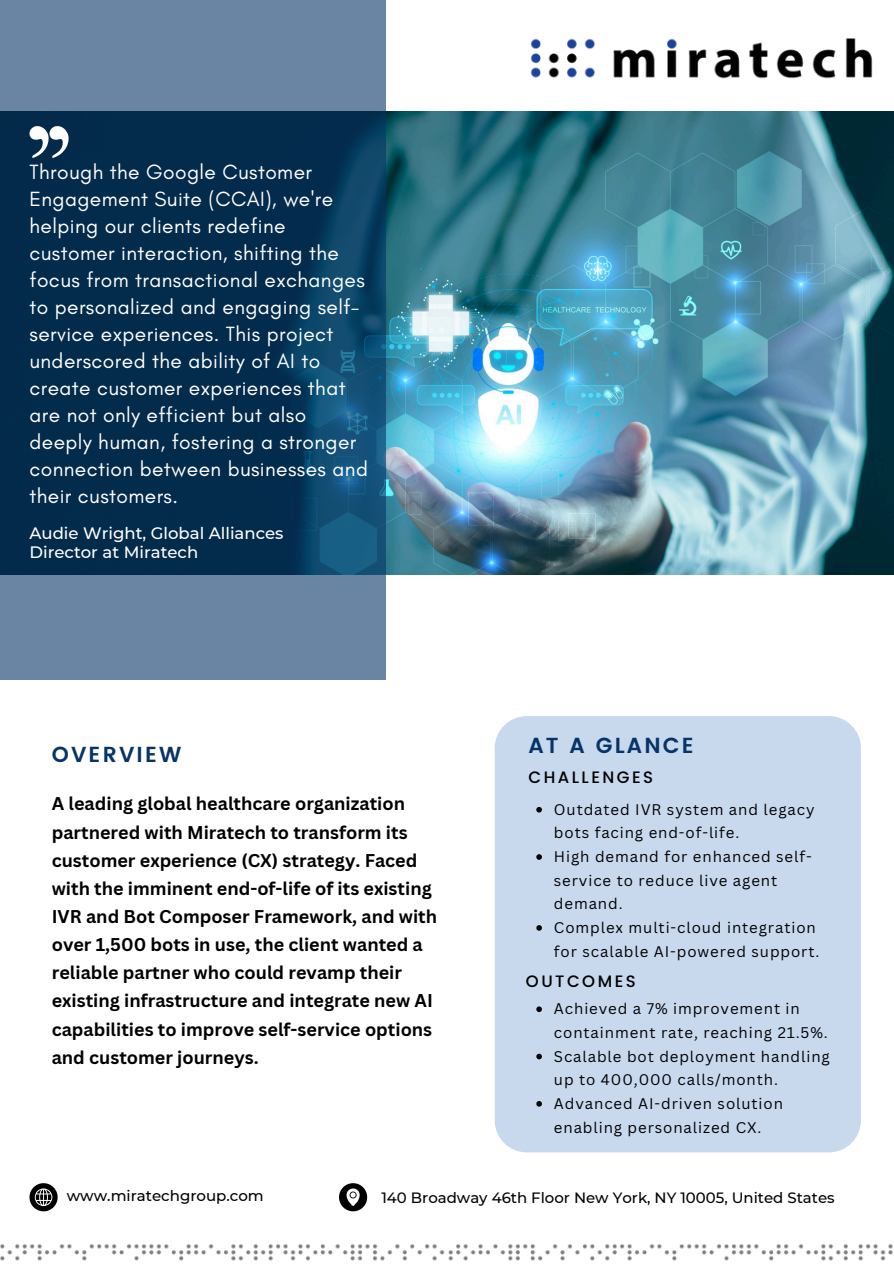
<style>
.page{position:relative;width:894px;height:1264px;background:#fff}
.page>*{position:absolute;margin:0;border:0;box-sizing:border-box;transform-origin:0 0}
.t1{font:600 21.75px "Poppins";letter-spacing:.1em;color:#063467}
.t2{font:21px/27px "Glacial Indifference";letter-spacing:.02em;color:#fff}
.t3{font:700 18px/28px "Canva Sans";color:#000}
.t4{font:500 16.5px/19.2px "Montserrat";color:#fff}
.t5{font:500 16.5px "Poppins";letter-spacing:.15em;color:#000}
.t6{font:15px/23.7px "Canva Sans";letter-spacing:.06em;color:#000}
.t7{font:500 15px "Montserrat";color:#000}
</style>
<div class="page">
<img style="left:385px;top:111px;width:508px;height:463px">
<svg style="left:0;top:0;width:385px;height:679px;background:#244b6c"></svg>
<img style="left:530px;top:38px;width:343px;height:41px">
<div style="left:494px;top:716px;width:366px;height:436px;background:#c8d9ee;border-radius:32px"></div>
<img style="left:0;top:1244px;width:893px;height:17px">
<svg style="left:29px;top:1183px;width:29px;height:28px"></svg>
<svg style="left:339px;top:1183px;width:28px;height:28px"></svg>
<svg style="left:29px;top:126px;width:40px;height:32px"></svg>
<svg style="left:536px;top:1006px;width:6px;height:6px"></svg>
<svg style="left:536px;top:1053px;width:6px;height:6px"></svg>
<svg style="left:536px;top:1101px;width:6px;height:5px"></svg>
<svg style="left:536px;top:807px;width:6px;height:5px"></svg>
<svg style="left:536px;top:854px;width:6px;height:5px"></svg>
<svg style="left:536px;top:925px;width:6px;height:5px"></svg>
<h4 class="t2" style="left:29px;top:158px;width:340px">Through the Google Customer<br>Engagement Suite (CCAI), we're helping our clients redefine customer interaction, shifting the focus from transactional exchanges to personalized and engaging self&shy;service experiences. This project underscored the ability of AI to create customer experiences that are not only efficient but also deeply human, fostering a stronger connection between businesses and their customers.</h4>
<p class="t4" style="left:29px;top:523px;width:255px">Audie Wright, Global Alliances<br>Director at Miratech</p>
<h3 class="t1" style="left:52px;top:742px;width:131px">OVERVIEW</h3>
<p class="t3" style="left:52px;top:789px;width:387px">A leading global healthcare organization partnered with Miratech to transform its customer experience (CX) strategy. Faced with the imminent end-of-life of its existing IVR and Bot Composer Framework, and with over 1,500 bots in use, the client wanted a reliable partner who could revamp their existing infrastructure and integrate new AI capabilities to improve self-service options and customer journeys.</p>
<p class="t1" style="left:528px;top:733px;width:167px">AT A GLANCE</p>
<p class="t5" style="left:528px;top:767px;width:126px">CHALLENGES</p>
<h1 class="t6" style="left:553px;top:797px;width:262px">Outdated IVR system and legacy bots facing end-of-life.</h1>
<h3 class="t6" style="left:553px;top:844px;width:259px">High demand for enhanced self&shy;service to reduce live agent demand.</h3>
<p class="t6" style="left:553px;top:915px;width:267px">Complex multi-cloud integration for scalable AI-powered support.</p>
<h4 class="t5" style="left:526px;top:971px;width:111px">OUTCOMES</h4>
<p class="t6" style="left:553px;top:996px;width:275px">Achieved a 7% improvement in containment rate, reaching 21.5%.</p>
<p class="t6" style="left:553px;top:1043px;width:277px">Scalable bot deployment handling up to 400,000 calls/month.</p>
<h1 class="t6" style="left:553px;top:1091px;width:230px">Advanced AI-driven solution enabling personalized CX.</h1>
<p class="t7" style="left:67px;top:1186px;width:198px">www.miratechgroup.com</p>
<h2 class="t7" style="left:381px;top:1187px;width:454px">140 Broadway 46th Floor New York, NY 10005, United States</h2>
</div>
